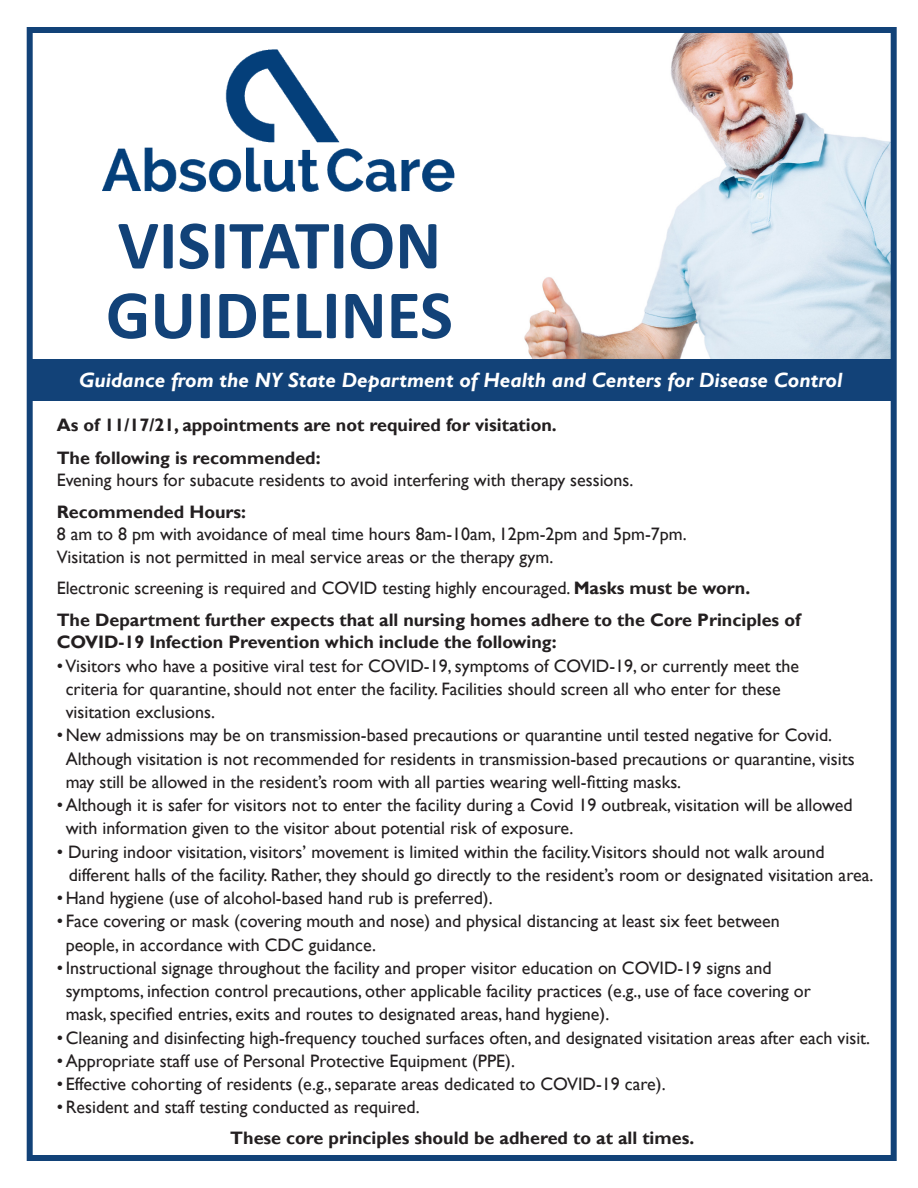
<style>
.page{position:relative;width:918px;height:1188px;background:#fff}
.page>*{position:absolute;margin:0;border:0;box-sizing:border-box;transform-origin:0 0}
.t1{font:700 69.75px "Calibri";color:#124278}
.t2{font:italic 700 20.7px "Gill Sans";color:#fff}
.t3{font:18px/23.2px "Gill Sans";color:#231f20}
.t4{font:700 18px "Gill Sans";color:#231f20}
.s1{font-weight:700}
</style>
<div class="page">
<img style="left:454px;top:34px;width:436px;height:325px">
<div style="left:27px;top:359px;width:864px;height:42px;background:#124278"></div>
<img style="left:103px;top:49px;width:351px;height:143px">
<div style="left:27px;top:27px;width:870px;height:1134px;border:6px solid #124278"></div>
<p class="t1" style="left:118px;top:196px;width:325px">VISITATION</p>
<p class="t1" style="left:106px;top:266px;width:348px">GUIDELINES</p>
<p class="t2" style="left:79px;top:368px;width:765px">Guidance from the NY State Department of Health and Centers for Disease Control</p>
<p class="t4" style="left:57px;top:414px;width:502px">As of 11/17/21, appointments are not required for visitation.</p>
<p class="t4" style="left:57px;top:447px;width:265px">The following is recommended:</p>
<p class="t3" style="left:57px;top:469px;width:578px">Evening hours for subacute residents to avoid interfering with therapy sessions.</p>
<p class="t4" style="left:57px;top:501px;width:191px">Recommended Hours:</p>
<p class="t3" style="left:57px;top:523px;width:632px">8 am to 8 pm with avoidance of meal time hours 8am-10am, 12pm-2pm and 5pm-7pm.</p>
<p class="t3" style="left:57px;top:546px;width:498px">Visitation is not permitted in meal service areas or the therapy gym.</p>
<p class="t3" style="left:57px;top:577px;width:695px">Electronic screening is required and COVID testing highly encouraged. <span class="s1">Masks must be worn.</span></p>
<p class="t4" style="left:57px;top:609px;width:745px">The Department further expects that all nursing homes adhere to the Core Principles of</p>
<p class="t4" style="left:57px;top:632px;width:501px">COVID-19 Infection Prevention which include the following:</p>
<p class="t3" style="left:66px;top:654px;width:735px;text-indent:-9px">• Visitors who have a positive viral test for COVID-19, symptoms of COVID-19, or currently meet the criteria for quarantine, should not enter the facility. Facilities should screen all who enter for these visitation exclusions.</p>
<p class="t3" style="left:57px;top:724px;width:777px">•New admissions may be on transmission-based precautions or quarantine until tested negative for Covid.</p>
<p class="t3" style="left:66px;top:747px;width:790px">Although visitation is not recommended for residents in transmission-based precautions or quarantine, visits may still be allowed in the resident’s room with all parties wearing well-fitting masks.</p>
<p class="t3" style="left:66px;top:794px;width:789px;text-indent:-9px">• Although it is safer for visitors not to enter the facility during a Covid 19 outbreak, visitation will be allowed with information given to the visitor about potential risk of exposure.</p>
<p class="t3" style="left:57px;top:840px;width:769px">• During indoor visitation, visitors’ movement is limited within the facility.Visitors should not walk around</p>
<p class="t3" style="left:69px;top:864px;width:806px">different halls of the facility. Rather, they should go directly to the resident’s room or designated visitation area.</p>
<p class="t3" style="left:57px;top:887px;width:437px">• Hand hygiene (use of alcohol-based hand rub is preferred).</p>
<p class="t3" style="left:66px;top:910px;width:716px;text-indent:-9px">• Face covering or mask (covering mouth and nose) and physical distancing at least six feet between people, in accordance with CDC guidance.</p>
<p class="t3" style="left:66px;top:957px;width:747px;text-indent:-9px">•Instructional signage throughout the facility and proper visitor education on COVID-19 signs and symptoms, infection control precautions, other applicable facility practices (e.g., use of face covering or mask, specified entries, exits and routes to designated areas, hand hygiene).</p>
<p class="t3" style="left:57px;top:1026px;width:815px">• Cleaning and disinfecting high-frequency touched surfaces often, and designated visitation areas after each visit.</p>
<p class="t3" style="left:57px;top:1050px;width:460px">•Appropriate staff use of Personal Protective Equipment (PPE).</p>
<p class="t3" style="left:57px;top:1073px;width:610px">• Effective cohorting of residents (e.g., separate areas dedicated to COVID-19 care).</p>
<p class="t3" style="left:57px;top:1096px;width:364px">•Resident and staff testing conducted as required.</p>
<p class="t4" style="left:230px;top:1127px;width:466px">These core principles should be adhered to at all times.</p>
</div>
